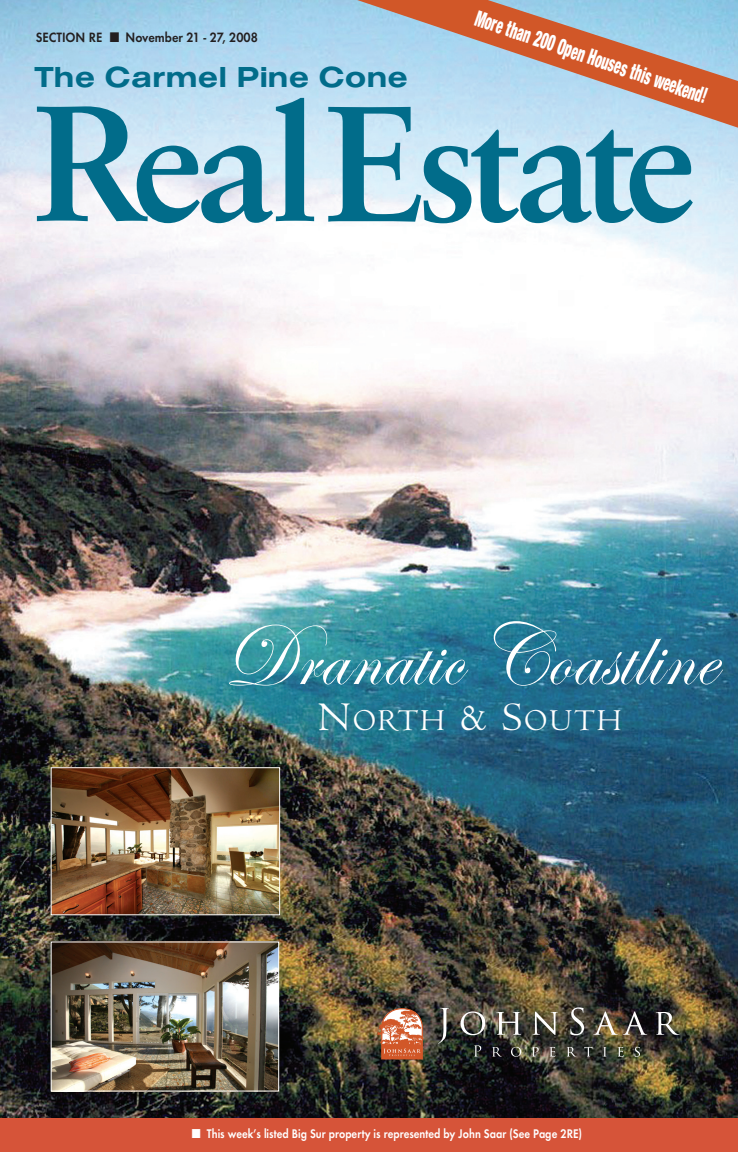
<style>
.page{position:relative;width:738px;height:1152px;background:#fff}
.page>*{position:absolute;margin:0;border:0;box-sizing:border-box;transform-origin:0 0}
.t1{font:700 164px "Classical Garamond BT";letter-spacing:-.055em;color:#016c8a}
.t2{font:90px "Edwardian Script ITC";letter-spacing:.015em;color:#fff;scale:.91 1}
.t3{font:31.5px "Centaur";letter-spacing:.065em;color:#fff}
.t4{font:30px "Sans Extended Medium DTC";color:#016c8a}
.t5{font:23.6px "Sans Black Condensed DTC";color:#fff;scale:.62 1}
.t6{font:600 14px "Futura T";color:#231f20;scale:.9 1}
.t7{font:600 13px "Futura T";color:#fff;scale:.85 1}
.s1{font-size:42px}
</style>
<div class="page">
<img style="left:0;top:0;width:738px;height:1119px">
<svg style="left:357px;top:0;width:381px;height:128px;background:#b7b1b5"></svg>
<div style="left:0;top:1119px;width:738px;height:33px;background:#d65439"></div>
<svg style="left:438px;top:1008px;width:11px;height:36px"></svg>
<svg style="left:461px;top:1012px;width:24px;height:23px"></svg>
<svg style="left:496px;top:1012px;width:25px;height:23px"></svg>
<svg style="left:533px;top:1012px;width:25px;height:23px"></svg>
<svg style="left:570px;top:1007px;width:14px;height:28px"></svg>
<svg style="left:593px;top:1011px;width:54px;height:24px"></svg>
<svg style="left:656px;top:1012px;width:24px;height:23px"></svg>
<svg style="left:474px;top:1045px;width:7px;height:12px"></svg>
<svg style="left:492px;top:1047px;width:10px;height:10px"></svg>
<svg style="left:511px;top:1047px;width:10px;height:10px"></svg>
<svg style="left:532px;top:1047px;width:7px;height:10px"></svg>
<svg style="left:549px;top:1047px;width:6px;height:10px"></svg>
<svg style="left:567px;top:1047px;width:10px;height:10px"></svg>
<svg style="left:584px;top:1047px;width:8px;height:10px"></svg>
<svg style="left:603px;top:1047px;width:4px;height:10px"></svg>
<svg style="left:618px;top:1047px;width:6px;height:10px"></svg>
<svg style="left:635px;top:1047px;width:5px;height:10px"></svg>
<img style="left:53px;top:769px;width:225px;height:144px">
<div style="left:51px;top:767px;width:229px;height:148px;border:1px solid #fff"></div>
<img style="left:53px;top:943px;width:224px;height:147px">
<div style="left:51px;top:941px;width:228px;height:151px;border:1px solid #fff"></div>
<svg style="left:377px;top:1008px;width:47px;height:51px;background:#c47f62"></svg>
<p class="t5" style="left:481px;top:4px;width:395px;rotate:19deg">More than 200 Open Houses this weekend!</p>
<p class="t6" style="left:36px;top:31px;width:248px">SECTION RE ■ November 21 - 27, 2008</p>
<p class="t4" style="left:34px;top:66px;width:375px">The Carmel Pine Cone</p>
<p class="t1" style="left:32px;top:99px;width:665px">RealEstate</p>
<p class="t2" style="left:224px;top:607px;width:542px">Dranatic Coastline</p>
<p class="t3" style="left:318px;top:708px;width:305px"><span class="s1">N</span>ORTH <span class="s1">&amp; S</span>OUTH</p>
<p class="t7" style="left:192px;top:1128px;width:460px">■ This week’s listed Big Sur property is represented by John Saar (See Page 2RE)</p>
</div>
